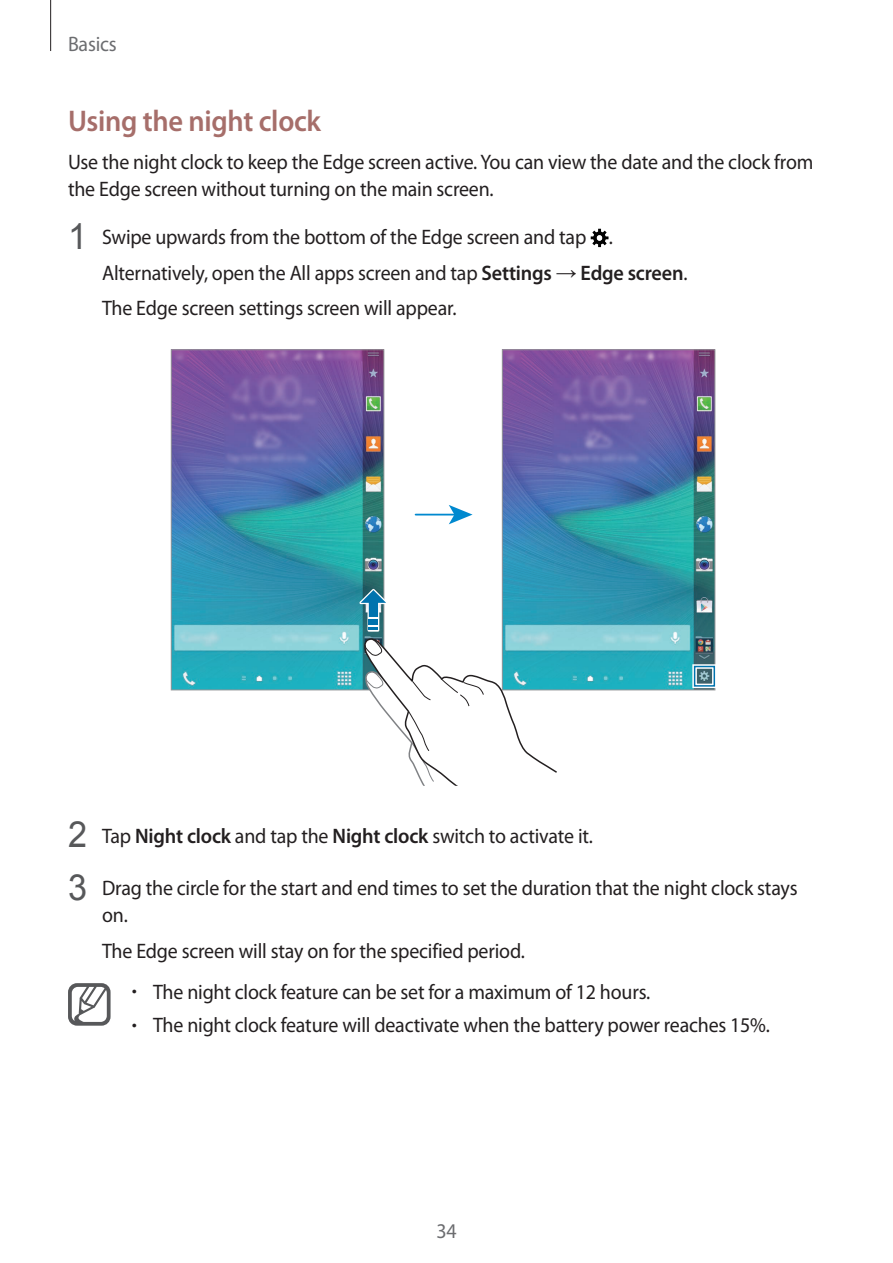
<style>
.page{position:relative;width:893px;height:1263px;background:#fff}
.page>*{position:absolute;margin:0;border:0;box-sizing:border-box;transform-origin:0 0}
.t1{font:600 30px "Myriad Pro";letter-spacing:-.01em;color:#a66e6a;scale:.95 1}
.t2{font:21px/27px "Myriad Pro";letter-spacing:-.01em;color:#231f20;scale:.95 1}
.t3{font:21px "Myriad Pro";letter-spacing:-.01em;color:#6c6d70;scale:.95 1}
.s1{font-family:"Arial";font-size:36px;color:#57585a}
.s2{font-weight:600}
.s3{font-family:"Arial"}
.s4{font-weight:300}
</style>
<div class="page">
<hr style="left:50px;top:0;width:1px;height:51px;background:#231f20">
<img style="left:590px;top:228px;width:19px;height:19px">
<img style="left:502px;top:349px;width:214px;height:342px">
<img style="left:171px;top:349px;width:214px;height:342px">
<hr style="left:416px;top:514px;width:40px;height:1px;background:#0089cf">
<svg style="left:449px;top:505px;width:24px;height:19px"></svg>
<div style="left:692px;top:664px;width:25px;height:24px;border:4px solid #fff"></div>
<div style="left:694px;top:666px;width:21px;height:21px;border:2px solid #0073ae"></div>
<svg style="left:355px;top:586px;width:208px;height:200px"></svg>
<svg style="left:68px;top:983px;width:43px;height:43px"></svg>
<p class="t3" style="left:68px;top:31px;width:53px">Basics</p>
<h1 class="t1" style="left:68px;top:102px;width:268px">Using the night clock</h1>
<p class="t2" style="left:68px;top:148px;width:786px">Use the night clock to keep the Edge screen active. You can view the date and the clock from the Edge screen without turning on the main screen.</p>
<p class="t2" style="left:102px;top:219px;width:618px;line-height:35.5px;text-indent:-34px"><span class="s1">1</span> Swipe upwards from the bottom of the Edge screen and tap .<br>Alternatively, open the All apps screen and tap <span class="s2">Settings</span> <span class="s3">→</span> <span class="s2">Edge screen</span>.<br>The Edge screen settings screen will appear.</p>
<p class="t2" style="left:68px;top:822px;width:554px"><span class="s1">2</span> Tap <span class="s2">Night clock</span> and tap the <span class="s2">Night clock</span> switch to activate it.</p>
<p class="t2" style="left:102px;top:874px;width:734px;text-indent:-34px"><span class="s1">3</span> Drag the circle for the start and end times to set the duration that the night clock stays on.</p>
<p class="t2" style="left:102px;top:937px;width:447px">The Edge screen will stay on for the specified period.</p>
<p class="t2" style="left:132px;top:978px;width:547px"><span class="s4">•</span> The night clock feature can be set for a maximum of 12 hours.</p>
<p class="t2" style="left:132px;top:1011px;width:673px"><span class="s4">•</span> The night clock feature will deactivate when the battery power reaches 15%.</p>
<p class="t3" style="left:436px;top:1218px;width:23px">34</p>
</div>
